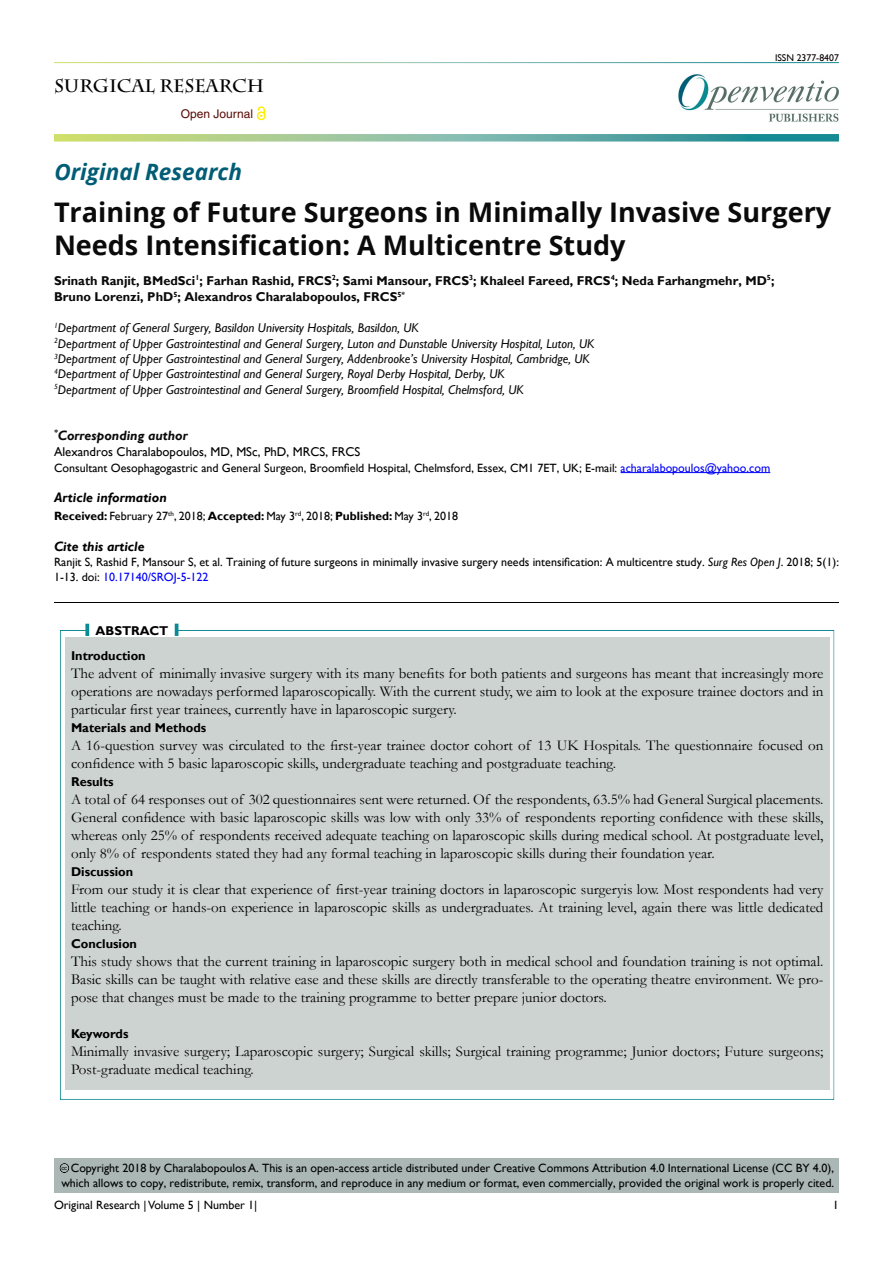
<style>
.page{position:relative;width:893px;height:1263px;background:#fff}
.page>*{position:absolute;margin:0;border:0;box-sizing:border-box;transform-origin:0 0}
.t1{font:700 27px/32.4px "Open Sans";color:#0a0a0b}
.t2{font:italic 700 22.5px "Open Sans";color:#015d76}
.t3{font:700 18px "Charlemagne Std";color:#000}
.t4{font:15px/18px "Garamond";color:#000;text-align:justify}
.t5{font:italic 700 13.5px "Gill Sans";color:#0a0a0b}
.t6{font:italic 700 13.5px "Gill Sans";color:#000101}
.t7{font:italic 700 13.5px "Gill Sans";color:#000}
.t8{font:italic 12.75px/15.3px "Gill Sans";color:#0a0a0b}
.t9{font:700 12.75px/16.2px "Gill Sans";color:#0a0a0b}
.t10{font:700 12.75px "Gill Sans";color:#000}
.t11{font:12.75px "Gill Sans";color:#000}
.t12{font:12px/14.4px "Gill Sans";color:#000}
.t13{font:12px "Gill Sans";color:#000101}
.t14{font:12px "Helvetica LT Std";color:#580b05}
.t15{font:9.75px "Gill Sans";color:#0a0000}
.t16{font:5.7px "Arial";color:#000}
.s1{color:#0000fa}
.s2{font-weight:700}
.s3{font-style:italic}
</style>
<div class="page">
<svg style="left:257px;top:111px;width:9px;height:9px"></svg>
<svg style="left:258px;top:106px;width:7px;height:13px"></svg>
<img style="left:678px;top:74px;width:161px;height:48px">
<svg style="left:54px;top:134px;width:785px;height:8px;background:#83bb9d"></svg>
<hr style="left:621px;top:472px;width:149px;height:1px;background:#0000fa">
<div style="left:48px;top:619px;width:799px;height:482px;background:#f9f2f3;opacity:.75"></div>
<svg style="left:85px;top:624px;width:4px;height:12px"></svg>
<svg style="left:175px;top:624px;width:3px;height:12px"></svg>
<div style="left:41px;top:591px;width:810px;height:14px;background:#f9f2f3;opacity:.75"></div>
<div style="left:54px;top:1158px;width:785px;height:35px;background:#aab7b5"></div>
<div style="left:47px;top:1150px;width:37px;height:24px;background:#f9f2f3;opacity:.75"></div>
<p class="t3" style="left:54px;top:75px;width:212px">SURGICAL RESEARCH</p>
<p class="t14" style="left:181px;top:107px;width:74px">Open Journal</p>
<h2 class="t2" style="left:54px;top:156px;width:189px">Original Research</h2>
<p class="t15" style="left:775px;top:52px;width:65px">ISSN 2377-8407</p>
<h1 class="t1" style="left:54px;top:195px;width:779px">Training of Future Surgeons in Minimally Invasive Surgery<br>Needs Intensification: A Multicentre Study</h1>
<p class="t9" style="left:54px;top:273px;width:722px">Srinath Ranjit, BMedSci<sup>1</sup>; Farhan Rashid, FRCS<sup>2</sup>; Sami Mansour, FRCS<sup>3</sup>; Khaleel Fareed, FRCS<sup>4</sup>; Neda Farhangmehr, MD<sup>5</sup>;<br>Bruno Lorenzi, PhD<sup>5</sup>; Alexandros Charalabopoulos, FRCS<sup>5*</sup></p>
<p class="t8" style="left:54px;top:321px;width:542px"><sup>1</sup>Department of General Surgery, Basildon University Hospitals, Basildon, UK<br><sup>2</sup>Department of Upper Gastrointestinal and General Surgery, Luton and Dunstable University Hospital, Luton, UK <sup>3</sup>Department of Upper Gastrointestinal and General Surgery, Addenbrooke’s University Hospital, Cambridge, UK <sup>4</sup>Department of Upper Gastrointestinal and General Surgery, Royal Derby Hospital, Derby, UK<br><sup>5</sup>Department of Upper Gastrointestinal and General Surgery, Broomfield Hospital, Chelmsford, UK</p>
<p class="t5" style="left:54px;top:427px;width:135px"><sup>*</sup>Corresponding author</p>
<p class="t11" style="left:54px;top:444px;width:308px">Alexandros Charalabopoulos, MD, MSc, PhD, MRCS, FRCS</p>
<p class="t12" style="left:54px;top:461px;width:718px">Consultant Oesophagogastric and General Surgeon, Broomfield Hospital, Chelmsford, Essex, CM1 7ET, UK; E-mail: <span class="s1">acharalabopoulos@yahoo.com</span></p>
<p class="t6" style="left:54px;top:490px;width:114px">Article information</p>
<p class="t13" style="left:54px;top:509px;width:406px"><span class="s2">Received:</span> February 27<sup>th</sup>, 2018; <span class="s2">Accepted:</span> May 3<sup>rd</sup>, 2018; <span class="s2">Published:</span> May 3<sup>rd</sup>, 2018</p>
<p class="t7" style="left:54px;top:538px;width:92px">Cite this article</p>
<p class="t12" style="left:54px;top:555px;width:786px">Ranjit S, Rashid F, Mansour S, et al. Training of future surgeons in minimally invasive surgery needs intensification: A multicentre study. <span class="s3">Surg Res Open J</span>. 2018; 5(1):<br>1-13. doi: <span class="s1">10.17140/SROJ-5-122</span></p>
<p class="t10" style="left:96px;top:623px;width:74px">ABSTRACT</p>
<p class="t10" style="left:71px;top:648px;width:76px">Introduction</p>
<p class="t4" style="left:71px;top:663px;width:754px">The advent of minimally invasive surgery with its many benefits for both patients and surgeons has meant that increasingly more operations are nowadays performed laparoscopically. With the current study, we aim to look at the exposure trainee doctors and in particular first year trainees, currently have in laparoscopic surgery.</p>
<p class="t10" style="left:71px;top:720px;width:137px">Materials and Methods</p>
<p class="t4" style="left:71px;top:735px;width:754px">A 16-question survey was circulated to the first-year trainee doctor cohort of 13 UK Hospitals. The questionnaire focused on confidence with 5 basic laparoscopic skills, undergraduate teaching and postgraduate teaching.</p>
<p class="t10" style="left:71px;top:774px;width:44px">Results</p>
<p class="t4" style="left:71px;top:789px;width:754px">A total of 64 responses out of 302 questionnaires sent were returned. Of the respondents, 63.5% had General Surgical placements.<br>General confidence with basic laparoscopic skills was low with only 33% of respondents reporting confidence with these skills, whereas only 25% of respondents received adequate teaching on laparoscopic skills during medical school. At postgraduate level, only 8% of respondents stated they had any formal teaching in laparoscopic skills during their foundation year.</p>
<p class="t10" style="left:71px;top:864px;width:64px">Discussion</p>
<p class="t4" style="left:71px;top:879px;width:754px">From our study it is clear that experience of first-year training doctors in laparoscopic surgeryis low. Most respondents had very little teaching or hands-on experience in laparoscopic skills as undergraduates. At training level, again there was little dedicated teaching.</p>
<p class="t10" style="left:71px;top:936px;width:68px">Conclusion</p>
<p class="t4" style="left:71px;top:951px;width:754px">This study shows that the current training in laparoscopic surgery both in medical school and foundation training is not optimal.<br>Basic skills can be taught with relative ease and these skills are directly transferable to the operating theatre environment. We pro&shy;pose that changes must be made to the training programme to better prepare junior doctors.</p>
<p class="t10" style="left:71px;top:1026px;width:59px">Keywords</p>
<p class="t4" style="left:71px;top:1041px;width:754px">Minimally invasive surgery; Laparoscopic surgery; Surgical skills; Surgical training programme; Junior doctors; Future surgeons;<br>Post-graduate medical teaching.</p>
<p class="t12" style="left:61px;top:1161px;width:774px;text-align:right">Copyright 2018 by Charalabopoulos A. This is an open-access article distributed under Creative Commons Attribution 4.0 International License (CC BY 4.0), which allows to copy, redistribute, remix, transform, and reproduce in any medium or format, even commercially, provided the original work is properly cited.</p>
<p class="t12" style="left:54px;top:1198px;width:205px">Original Research | Volume 5 | Number 1|</p>
<p class="t12" style="left:833px;top:1198px;width:7px">1</p>
<p class="t16" style="left:61px;top:1164px;width:7px">cc</p>
</div>
